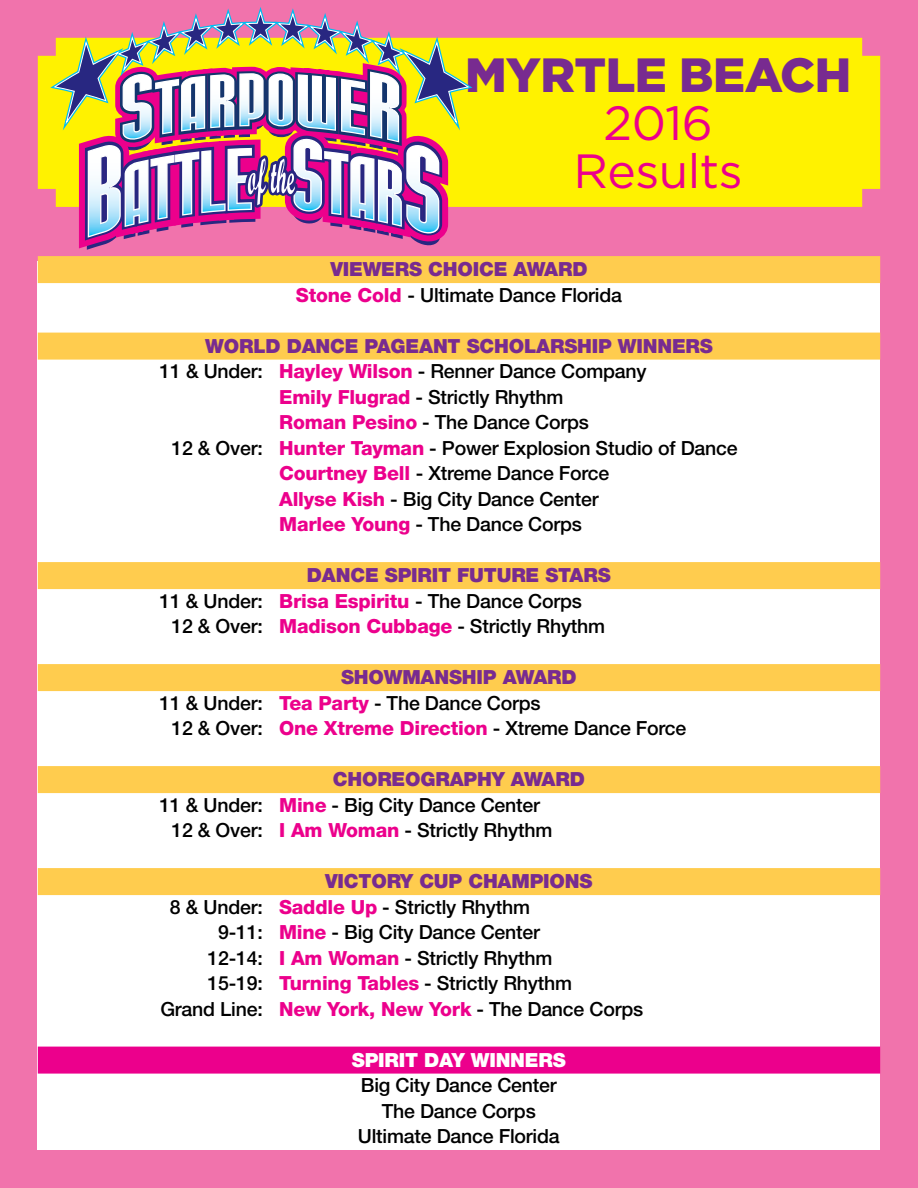
<style>
.page{position:relative;width:918px;height:1188px;background:#f173ac}
.page>*{position:absolute;margin:0;border:0;box-sizing:border-box;transform-origin:0 0}
.t1{font:900 48px "Gotham";letter-spacing:-.01em;color:#782b90}
.t2{font:48px/48px "Gotham";letter-spacing:-.01em;color:#ec008c;text-align:center}
.t3{font:500 19.5px/25.5px "Helvetica Neue";letter-spacing:-.01em;color:#000;text-align:center}
.t4{font:900 19.5px "Helvetica Neue";letter-spacing:-.01em;color:#782b90}
.t5{font:900 19.5px "Helvetica Neue";letter-spacing:-.01em;color:#fff}
.s1{font-weight:900;color:#782b90}
.s2{font-weight:800;color:#ec008c}
</style>
<div class="page">
<div style="left:38px;top:261px;width:842px;height:889px;background:#fff"></div>
<div style="left:38px;top:256px;width:842px;height:27px;background:#ffcc4e"></div>
<div style="left:38px;top:333px;width:842px;height:27px;background:#ffcc4e"></div>
<div style="left:38px;top:562px;width:842px;height:27px;background:#ffcc4e"></div>
<div style="left:38px;top:664px;width:842px;height:27px;background:#ffcc4e"></div>
<div style="left:38px;top:766px;width:842px;height:27px;background:#ffcc4e"></div>
<div style="left:38px;top:868px;width:842px;height:27px;background:#ffcc4e"></div>
<div style="left:38px;top:1047px;width:842px;height:27px;background:#ec008c"></div>
<div style="left:38px;top:38px;width:842px;height:169px;background:#fff200"></div>
<svg style="left:50px;top:7px;width:423px;height:243px"></svg>
<h1 class="t1" style="left:465px;top:42px;width:388px">MYRTLE BEACH</h1>
<h1 class="t2" style="left:574px;top:98px;width:171px">2016<br>Results</h1>
<p class="t3" style="left:296px;top:256px;width:328px"><span class="s1">VIEWERS CHOICE AWARD<br></span><span class="s2">Stone Cold</span> - Ultimate Dance Florida</p>
<p class="t4" style="left:205px;top:334px;width:509px">WORLD DANCE PAGEANT SCHOLARSHIP WINNERS</p>
<p class="t3" style="left:159px;top:358px;width:489px">11 &amp; Under: <span class="s2">Hayley Wilson</span> - Renner Dance Company</p>
<p class="t3" style="left:279px;top:384px;width:286px"><span class="s2">Emily Flugrad</span> - Strictly Rhythm</p>
<p class="t3" style="left:279px;top:409px;width:311px"><span class="s2">Roman Pesino</span> - The Dance Corps</p>
<p class="t3" style="left:171px;top:435px;width:568px">12 &amp; Over: <span class="s2">Hunter Tayman</span> - Power Explosion Studio of Dance</p>
<p class="t3" style="left:279px;top:460px;width:332px"><span class="s2">Courtney Bell</span> - Xtreme Dance Force</p>
<p class="t3" style="left:279px;top:486px;width:321px"><span class="s2">Allyse Kish</span> - Big City Dance Center</p>
<p class="t3" style="left:279px;top:511px;width:304px"><span class="s2">Marlee Young</span> - The Dance Corps</p>
<p class="t3" style="left:159px;top:562px;width:453px;text-align:left;text-indent:148px"><span class="s1">DANCE SPIRIT FUTURE STARS<br></span>11 &amp; Under: <span class="s2">Brisa Espiritu</span> - The Dance Corps</p>
<p class="t3" style="left:171px;top:614px;width:435px">12 &amp; Over: <span class="s2">Madison Cubbage</span> - Strictly Rhythm</p>
<p class="t3" style="left:159px;top:664px;width:419px;text-align:left;text-indent:182px"><span class="s1">SHOWMANSHIP AWARD<br></span>11 &amp; Under: <span class="s2">Tea Party</span> - The Dance Corps</p>
<p class="t3" style="left:171px;top:716px;width:517px">12 &amp; Over: <span class="s2">One Xtreme Direction</span> - Xtreme Dance Force</p>
<p class="t4" style="left:333px;top:768px;width:254px">CHOREOGRAPHY AWARD</p>
<p class="t3" style="left:159px;top:792px;width:382px">11 &amp; Under: <span class="s2">Mine</span> - Big City Dance Center</p>
<p class="t3" style="left:171px;top:818px;width:382px">12 &amp; Over: <span class="s2">I Am Woman</span> - Strictly Rhythm</p>
<p class="t4" style="left:325px;top:870px;width:269px">VICTORY CUP CHAMPIONS</p>
<p class="t3" style="left:170px;top:894px;width:362px">8 &amp; Under: <span class="s2">Saddle Up</span> - Strictly Rhythm</p>
<p class="t3" style="left:218px;top:920px;width:324px">9-11: <span class="s2">Mine</span> - Big City Dance Center</p>
<p class="t3" style="left:207px;top:945px;width:346px">12-14: <span class="s2">I Am Woman</span> - Strictly Rhythm</p>
<p class="t3" style="left:207px;top:971px;width:366px">15-19: <span class="s2">Turning Tables</span> - Strictly Rhythm</p>
<p class="t3" style="left:160px;top:996px;width:484px">Grand Line: <span class="s2">New York, New York</span> - The Dance Corps</p>
<p class="t5" style="left:352px;top:1048px;width:215px">SPIRIT DAY WINNERS</p>
<p class="t3" style="left:358px;top:1073px;width:203px">Big City Dance Center<br>The Dance Corps<br>Ultimate Dance Florida</p>
</div>
